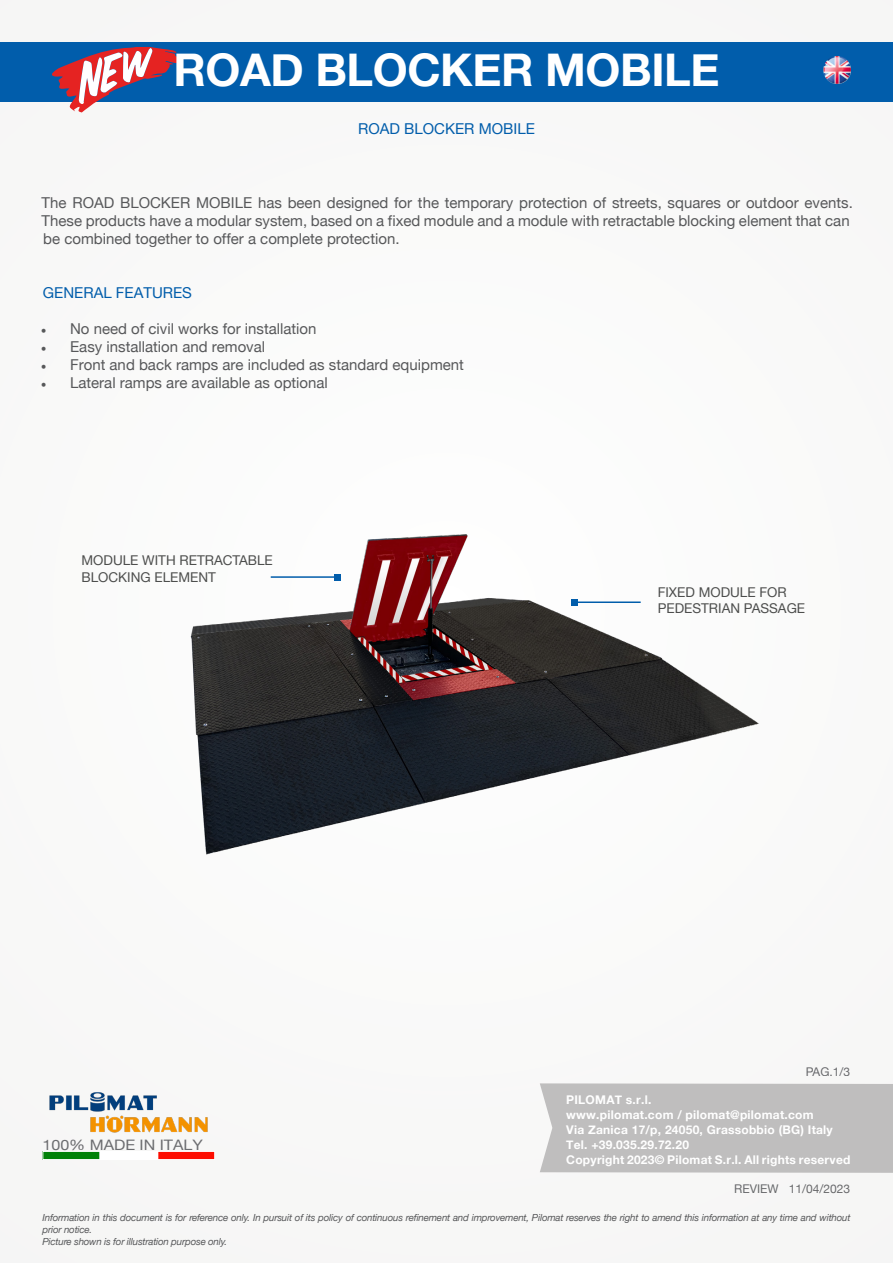
<style>
.page{position:relative;width:893px;height:1263px;background:#f9f9f8}
.page>*{position:absolute;margin:0;border:0;box-sizing:border-box;transform-origin:0 0}
.t1{font:700 45px "Helvetica Neue";letter-spacing:-.01em;color:#fff}
.t2{font:15px/18px "Helvetica Neue";color:#57585a}
.t3{font:15px "Helvetica Neue";color:#015dab}
.t4{font:14.4px "Helvetica Neue";color:#6c6d70;scale:1.11 1}
.t5{font:13.5px/16.2px "Helvetica Neue";color:#4d4e4d}
.t6{font:700 12px/15px "Helvetica Neue";letter-spacing:.02em;color:#fff}
.t7{font:12px "Helvetica Neue";color:#6c6d70}
.t8{font:italic 9.75px/11.7px "Helvetica Neue";letter-spacing:-.02em;color:#57585a}
.s1{font-family:"Minion Pro"}
</style>
<div class="page">
<div style="left:540px;top:1083px;width:353px;height:90px;background:#bfbebe"></div>
<div style="left:0;top:43px;width:893px;height:59px;background:#015dab"></div>
<img style="left:49px;top:1092px;width:159px;height:41px">
<img style="left:45px;top:1153px;width:168px;height:5px">
<div style="left:43px;top:1151px;width:172px;height:9px;border:1px solid #fff"></div>
<img style="left:190px;top:534px;width:569px;height:321px">
<svg style="left:52px;top:47px;width:129px;height:65px"></svg>
<hr style="left:574px;top:601px;width:67px;height:2px;background:#015dab">
<svg style="left:571px;top:599px;width:6px;height:6px"></svg>
<hr style="left:271px;top:576px;width:66px;height:2px;background:#015dab">
<svg style="left:334px;top:574px;width:6px;height:6px"></svg>
<img style="left:823px;top:57px;width:27px;height:27px">
<h1 class="t1" style="left:173px;top:35px;width:548px">ROAD BLOCKER MOBILE</h1>
<p class="t3" style="left:358px;top:118px;width:178px">ROAD BLOCKER MOBILE</p>
<p class="t2" style="left:42px;top:195px;width:813px">The ROAD BLOCKER MOBILE has been designed for the temporary protection of streets, squares or outdoor events.<br>These products have a modular system, based on a fixed module and a module with retractable blocking element that can be combined together to offer a complete protection.</p>
<p class="t3" style="left:43px;top:282px;width:151px">GENERAL FEATURES</p>
<p class="t2" style="left:41px;top:321px;width:277px"><span class="s1">•</span> No need of civil works for installation</p>
<p class="t2" style="left:41px;top:339px;width:226px"><span class="s1">•</span> Easy installation and removal</p>
<p class="t2" style="left:41px;top:357px;width:424px"><span class="s1">•</span> Front and back ramps are included as standard equipment</p>
<p class="t2" style="left:41px;top:375px;width:289px"><span class="s1">•</span> Lateral ramps are available as optional</p>
<p class="t5" style="left:81px;top:553px;width:193px">MODULE WITH RETRACTABLE</p>
<p class="t5" style="left:81px;top:569px;width:136px">BLOCKING ELEMENT</p>
<p class="t4" style="left:43px;top:1135px;width:146px">100% MADE IN ITALY</p>
<p class="t5" style="left:658px;top:585px;width:149px">FIXED MODULE FOR<br>PEDESTRIAN PASSAGE</p>
<p class="t7" style="left:806px;top:1063px;width:46px">PAG.1/3</p>
<p class="t6" style="left:566px;top:1093px;width:286px">PILOMAT s.r.l.<br>www.pilomat.com / pilomat@pilomat.com<br>Via Zanica 17/p, 24050, Grassobbio (BG) Italy Tel. +39.035.29.72.20<br>Copyright 2023© Pilomat S.r.l. All rights reserved</p>
<p class="t7" style="left:734px;top:1180px;width:118px">REVIEW 11/04/2023</p>
<p class="t8" style="left:43px;top:1212px;width:809px">Information in this document is for reference only. In pursuit of its policy of continuous refinement and improvement, Pilomat reserves the right to amend this information at any time and without prior notice.<br>Picture shown is for illustration purpose only.</p>
</div>
